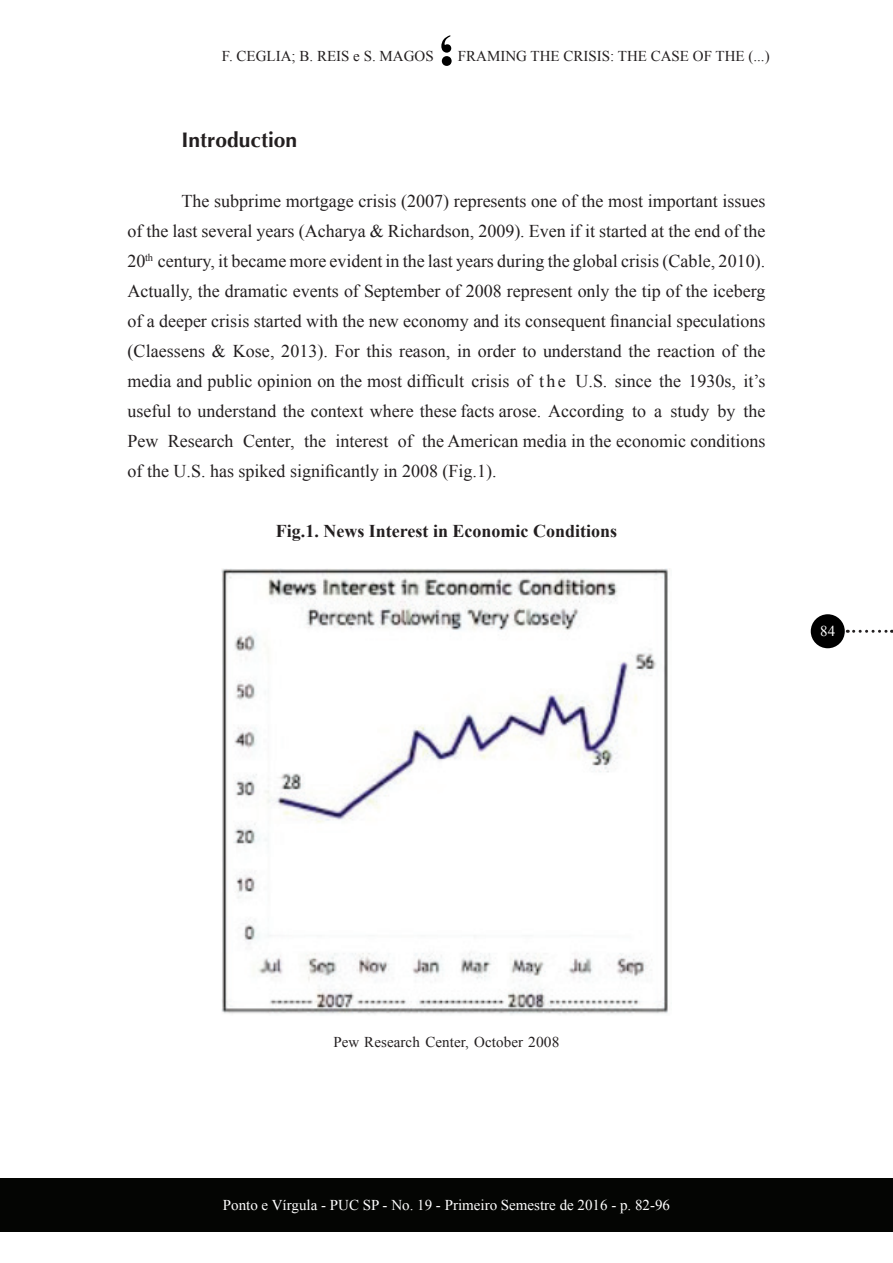
<style>
.page{position:relative;width:893px;height:1263px;background:#fff}
.page>*{position:absolute;margin:0;border:0;box-sizing:border-box;transform-origin:0 0}
.t1{font:700 21px "Optima";color:#231f20}
.t2{font:18px/30px "Times New Roman";color:#231f20;text-align:justify}
.t3{font:700 18px "Times New Roman";color:#231f20}
.t4{font:15px "Times New Roman";color:#231f20}
.t5{font:15px "Times New Roman";color:#fff}
</style>
<div class="page">
<svg style="left:441px;top:35px;width:11px;height:31px"></svg>
<div style="left:0;top:1178px;width:893px;height:54px;background:#040503"></div>
<div style="left:811px;top:614px;width:34px;height:34px;background:#000;border-radius:50%"></div>
<svg style="left:854px;top:630px;width:38px;height:3px"></svg>
<img style="left:221px;top:568px;width:447px;height:447px">
<p class="t4" style="left:222px;top:46px;width:213px">F. CEGLIA; B. REIS e S. MAGOS</p>
<p class="t4" style="left:458px;top:46px;width:313px">FRAMING THE CRISIS: THE CASE OF THE (...)</p>
<p class="t1" style="left:182px;top:128px;width:117px">Introduction</p>
<p class="t2" style="left:128px;top:186px;width:639px;text-indent:54px">The subprime mortgage crisis (2007) represents one of the most important issues of the last several years (Acharya &amp; Richardson, 2009). Even if it started at the end of the 20<sup>th</sup> century, it became more evident in the last years during the global crisis (Cable, 2010).<br>Actually, the dramatic events of September of 2008 represent only the tip of the iceberg of a deeper crisis started with the new economy and its consequent financial speculations (Claessens &amp; Kose, 2013). For this reason, in order to understand the reaction of the media and public opinion on the most difficult crisis of t h e U.S. since the 1930s, it’s useful to understand the context where these facts arose. According to a study by the Pew Research Center, the interest of the American media in the economic conditions of the U.S. has spiked significantly in 2008 (Fig.1).</p>
<p class="t3" style="left:276px;top:519px;width:343px">Fig.1. News Interest in Economic Conditions</p>
<p class="t5" style="left:820px;top:621px;width:16px">84</p>
<p class="t4" style="left:333px;top:1032px;width:228px">Pew Research Center, October 2008</p>
<p class="t5" style="left:223px;top:1195px;width:449px">Ponto e Vírgula - PUC SP - No. 19 - Primeiro Semestre de 2016 - p. 82-96</p>
</div>
